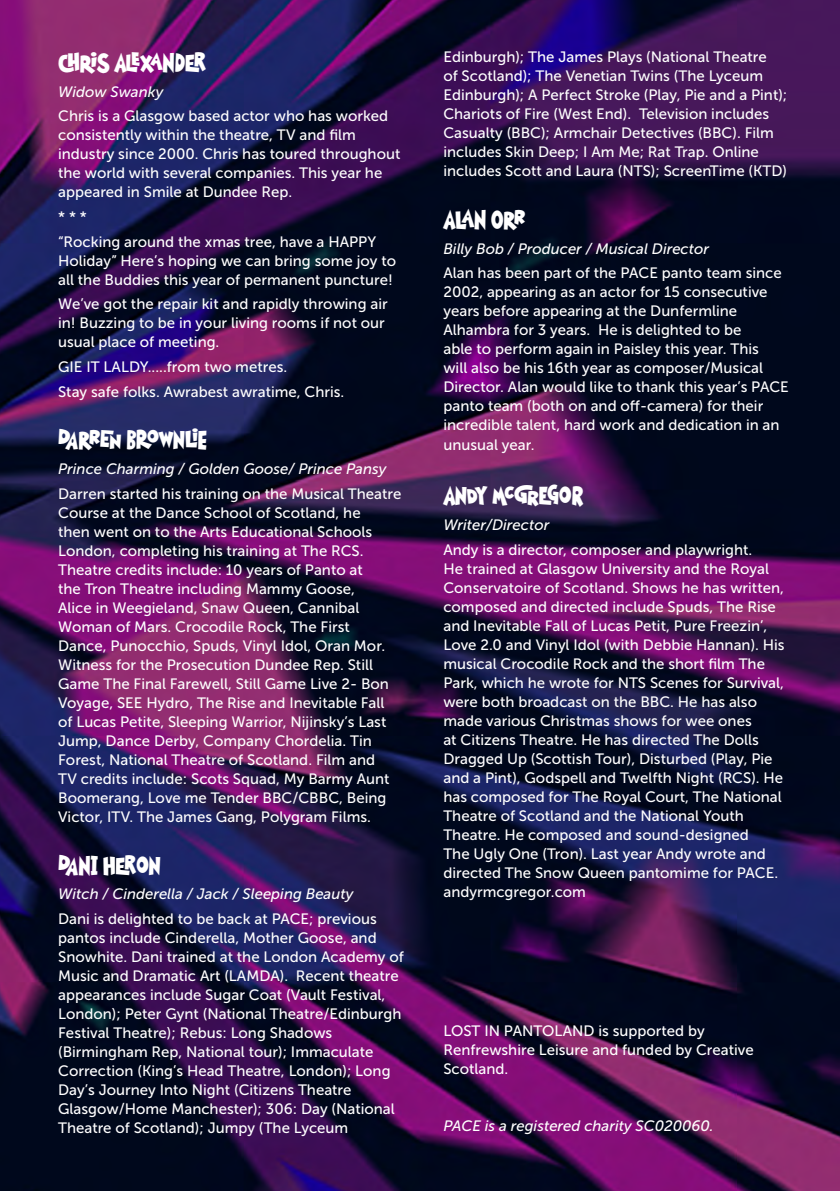
<style>
.page{position:relative;width:840px;height:1191px;background:#fff}
.page>*{position:absolute;margin:0;border:0;box-sizing:border-box;transform-origin:0 0}
.t1{font:26px "Graham Cracker JF";color:#fff}
.t2{font:15px/19px "Museo Sans 500";color:#fff}
.t3{font:italic 15px "Museo Sans 500";color:#fff}
</style>
<div class="page">
<img style="left:0;top:0;width:839px;height:1191px">
<h1 class="t1" style="left:58px;top:46px;width:149px">CHRIS ALEXANDER</h1>
<p class="t3" style="left:58px;top:83px;width:107px">Widow Swanky</p>
<p class="t2" style="left:58px;top:107px;width:343px">Chris is a Glasgow based actor who has worked consistently within the theatre, TV and film industry since 2000. Chris has toured throughout the world with several companies. This year he appeared in Smile at Dundee Rep.</p>
<p class="t2" style="left:58px;top:204px;width:319px;line-height:24.6px">* * *<br>“Rocking around the xmas tree, have a HAPPY</p>
<p class="t2" style="left:58px;top:251px;width:339px">Holiday” Here’s hoping we can bring some joy to all the Buddies this year of permanent puncture!</p>
<p class="t2" style="left:58px;top:295px;width:331px">We’ve got the repair kit and rapidly throwing air in! Buzzing to be in your living rooms if not our usual place of meeting.</p>
<p class="t2" style="left:58px;top:354px;width:287px;line-height:24.6px">GIE IT LALDY.....from two metres.<br>Stay safe folks. Awrabest awratime, Chris.</p>
<h1 class="t1" style="left:58px;top:423px;width:150px">DARREN BROWNLIE</h1>
<p class="t3" style="left:58px;top:460px;width:329px">Prince Charming / Golden Goose/ Prince Pansy</p>
<p class="t2" style="left:58px;top:484px;width:344px">Darren started his training on the Musical Theatre Course at the Dance School of Scotland, he<br>then went on to the Arts Educational Schools London, completing his training at The RCS.<br>Theatre credits include: 10 years of Panto at<br>the Tron Theatre including Mammy Goose,<br>Alice in Weegieland, Snaw Queen, Cannibal Woman of Mars. Crocodile Rock, The First Dance, Punocchio, Spuds, Vinyl Idol, Oran Mor.<br>Witness for the Prosecution Dundee Rep. Still Game The Final Farewell, Still Game Live 2- Bon Voyage, SEE Hydro, The Rise and Inevitable Fall of Lucas Petite, Sleeping Warrior, Nijinsky’s Last Jump, Dance Derby, Company Chordelia. Tin Forest, National Theatre of Scotland. Film and<br>TV credits include: Scots Squad, My Barmy Aunt Boomerang, Love me Tender BBC/CBBC, Being Victor, ITV. The James Gang, Polygram Films.</p>
<h1 class="t1" style="left:58px;top:848px;width:104px">DANI HERON</h1>
<p class="t3" style="left:58px;top:885px;width:296px">Witch / Cinderella / Jack / Sleeping Beauty</p>
<p class="t2" style="left:58px;top:909px;width:347px">Dani is delighted to be back at PACE; previous pantos include Cinderella, Mother Goose, and Snowhite. Dani trained at the London Academy of Music and Dramatic Art (LAMDA). Recent theatre appearances include Sugar Coat (Vault Festival, London); Peter Gynt (National Theatre/Edinburgh Festival Theatre); Rebus: Long Shadows (Birmingham Rep, National tour); Immaculate Correction (King’s Head Theatre, London); Long Day’s Journey Into Night (Citizens Theatre Glasgow/Home Manchester); 306: Day (National Theatre of Scotland); Jumpy (The Lyceum</p>
<p class="t2" style="left:443px;top:48px;width:345px">Edinburgh); The James Plays (National Theatre<br>of Scotland); The Venetian Twins (The Lyceum Edinburgh); A Perfect Stroke (Play, Pie and a Pint); Chariots of Fire (West End). Television includes Casualty (BBC); Armchair Detectives (BBC). Film includes Skin Deep; I Am Me; Rat Trap. Online includes Scott and Laura (NTS); ScreenTime (KTD)</p>
<h1 class="t1" style="left:443px;top:203px;width:83px">ALAN ORR</h1>
<p class="t3" style="left:443px;top:240px;width:267px">Billy Bob / Producer / Musical Director</p>
<p class="t2" style="left:443px;top:264px;width:347px">Alan has been part of the PACE panto team since 2002, appearing as an actor for 15 consecutive years before appearing at the Dunfermline Alhambra for 3 years. He is delighted to be<br>able to perform again in Paisley this year. This<br>will also be his 16th year as composer/Musical Director. Alan would like to thank this year’s PACE panto team (both on and off-camera) for their incredible talent, hard work and dedication in an unusual year.</p>
<h1 class="t1" style="left:443px;top:479px;width:141px">ANDY MCGREGOR</h1>
<p class="t3" style="left:443px;top:517px;width:107px">Writer/Director</p>
<p class="t2" style="left:443px;top:540px;width:342px">Andy is a director, composer and playwright.<br>He trained at Glasgow University and the Royal Conservatoire of Scotland. Shows he has written, composed and directed include Spuds, The Rise and Inevitable Fall of Lucas Petit, Pure Freezin’, Love 2.0 and Vinyl Idol (with Debbie Hannan). His musical Crocodile Rock and the short film The Park, which he wrote for NTS Scenes for Survival, were both broadcast on the BBC. He has also made various Christmas shows for wee ones<br>at Citizens Theatre. He has directed The Dolls Dragged Up (Scottish Tour), Disturbed (Play, Pie and a Pint), Godspell and Twelfth Night (RCS). He has composed for The Royal Court, The National Theatre of Scotland and the National Youth Theatre. He composed and sound-designed<br>The Ugly One (Tron). Last year Andy wrote and directed The Snow Queen pantomime for PACE. andyrmcgregor.com</p>
<p class="t2" style="left:443px;top:1021px;width:311px">LOST IN PANTOLAND is supported by<br>Renfrewshire Leisure and funded by Creative<br>Scotland.</p>
<p class="t3" style="left:443px;top:1117px;width:271px">PACE is a registered charity SC020060.</p>
</div>
